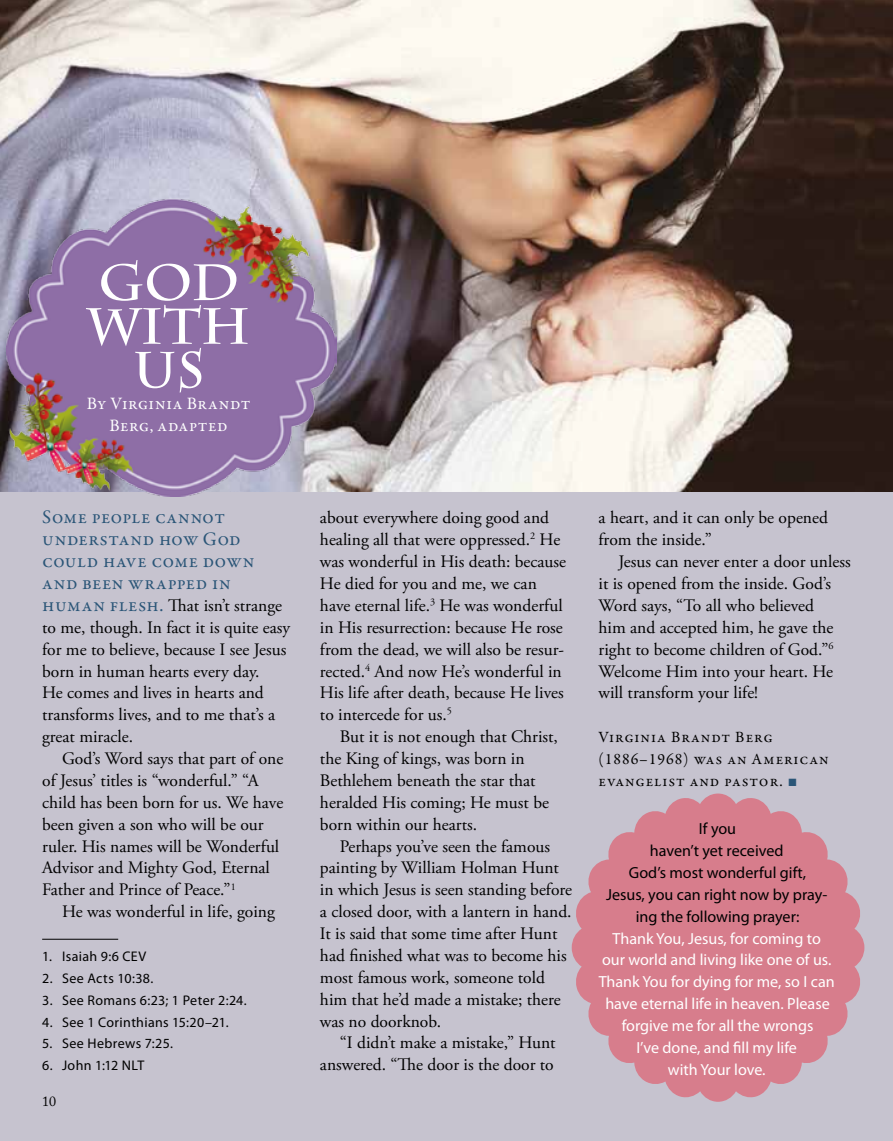
<style>
.page{position:relative;width:893px;height:1141px;background:#fff}
.page>*{position:absolute;margin:0;border:0;box-sizing:border-box;transform-origin:0 0}
.t1{font:700 50.75px/43.8px "Charlemagne Std";color:#fff;text-align:center}
.t2{font:19.25px/21.9px "Garamond Premr Pro";letter-spacing:.025em;color:#2a5577}
.t3{font:17.5px/21.9px "Adobe Garamond Pro";color:#000}
.t4{font:17.5px/21.9px "Garamond Premr Pro";letter-spacing:.03em;color:#fff;text-align:center}
.t5{font:16.1px/21.9px "Myriad Pro";color:#fff;text-align:center}
.t6{font:16.1px/21.9px "Myriad Pro";color:#000;text-align:center}
.t7{font:15.75px/21.9px "Garamond Premr Pro";letter-spacing:.06em;color:#000}
.t8{font:14px "Myriad Pro";letter-spacing:.025em;color:#000}
.t9{font:14px "Adobe Caslon Pro";color:#000}
.s1{font-family:"Garamond Premr Pro";font-size:19.25px;color:#2a5577}
.s2{font-family:"Arial";color:#2a5577}
</style>
<div class="page">
<div style="left:0;top:339px;width:893px;height:802px;background:#c6c3cf"></div>
<img style="left:0;top:0;width:893px;height:491px">
<img style="left:6px;top:199px;width:331px;height:298px">
<svg style="left:572px;top:794px;width:292px;height:308px;fill:#d77d8c"></svg>
<hr style="left:42px;top:939px;width:76px;height:1px;background:#000">
<h1 class="t1" style="left:87px;top:261px;width:164px">GOD<br>WITH<br>US</h1>
<p class="t4" style="left:87px;top:393px;width:165px">By Virginia Brandt<br>Berg, adapted</p>
<p class="t2" style="left:42px;top:507px;width:214px">Some people cannot understand how God could have come down and been wrapped in</p>
<p class="t3" style="left:42px;top:595px;width:250px"><span class="s1">human flesh.</span> That isn’t strange to me, though. In fact it is quite easy for me to believe, because I see Jesus born in human hearts every day.<br>He comes and lives in hearts and transforms lives, and to me that’s a great miracle.</p>
<p class="t3" style="left:42px;top:748px;width:243px;text-indent:20px">God’s Word says that part of one of Jesus’ titles is “wonderful.” “A child has been born for us. We have been given a son who will be our ruler. His names will be Wonderful<br>Advisor and Mighty God, Eternal<br>Father and Prince of Peace.”<sup>1</sup></p>
<p class="t3" style="left:62px;top:901px;width:214px">He was wonderful in life, going</p>
<p class="t8" style="left:42px;top:948px;width:106px">1. Isaiah 9:6 CEV</p>
<p class="t8" style="left:42px;top:969px;width:113px">2. See Acts 10:38.</p>
<p class="t8" style="left:42px;top:991px;width:206px">3. See Romans 6:23; 1 Peter 2:24.</p>
<p class="t8" style="left:42px;top:1013px;width:188px">4. See 1 Corinthians 15:20–21.</p>
<p class="t8" style="left:42px;top:1035px;width:132px">5. See Hebrews 7:25.</p>
<p class="t8" style="left:42px;top:1057px;width:104px">6. John 1:12 NLT</p>
<p class="t9" style="left:42px;top:1093px;width:15px">10</p>
<p class="t3" style="left:320px;top:508px;width:248px">about everywhere doing good and healing all that were oppressed.<sup>2</sup> He was wonderful in His death: because He died for you and me, we can have eternal life.<sup>3</sup> He was wonderful in His resurrection: because He rose from the dead, we will also be resur&shy;rected.<sup>4</sup> And now He’s wonderful in His life after death, because He lives to intercede for us.<sup>5</sup></p>
<p class="t3" style="left:320px;top:726px;width:240px;text-indent:20px">But it is not enough that Christ, the King of kings, was born in<br>Bethlehem beneath the star that heralded His coming; He must be born within our hearts.</p>
<p class="t3" style="left:320px;top:836px;width:254px;text-indent:20px">Perhaps you’ve seen the famous painting by William Holman Hunt in which Jesus is seen standing before a closed door, with a lantern in hand.<br>It is said that some time after Hunt had finished what was to become his most famous work, someone told him that he’d made a mistake; there was no doorknob.</p>
<p class="t3" style="left:320px;top:1033px;width:237px;text-align:right">“I didn’t make a mistake,” Hunt answered. “The door is the door to</p>
<p class="t3" style="left:599px;top:508px;width:231px">a heart, and it can only be opened from the inside.”</p>
<p class="t3" style="left:599px;top:551px;width:254px;text-indent:20px">Jesus can never enter a door unless it is opened from the inside. God’s<br>Word says, “To all who believed<br>him and accepted him, he gave the right to become children of God.”<sup>6<br></sup>Welcome Him into your heart. He will transform your life!</p>
<p class="t7" style="left:598px;top:727px;width:232px">Virginia Brandt Berg (1886–1968) was an American evangelist and pastor. <span class="s2">■</span></p>
<p class="t6" style="left:606px;top:818px;width:223px">If you<br>haven’t yet received<br>God’s most wonderful gift,<br>Jesus, you can right now by pray&shy;ing the following prayer:</p>
<p class="t5" style="left:599px;top:927px;width:237px">Thank You, Jesus, for coming to<br>our world and living like one of us.<br>Thank You for dying for me, so I can have eternal life in heaven. Please forgive me for all the wrongs<br>I’ve done, and fill my life<br>with Your love.</p>
</div>
